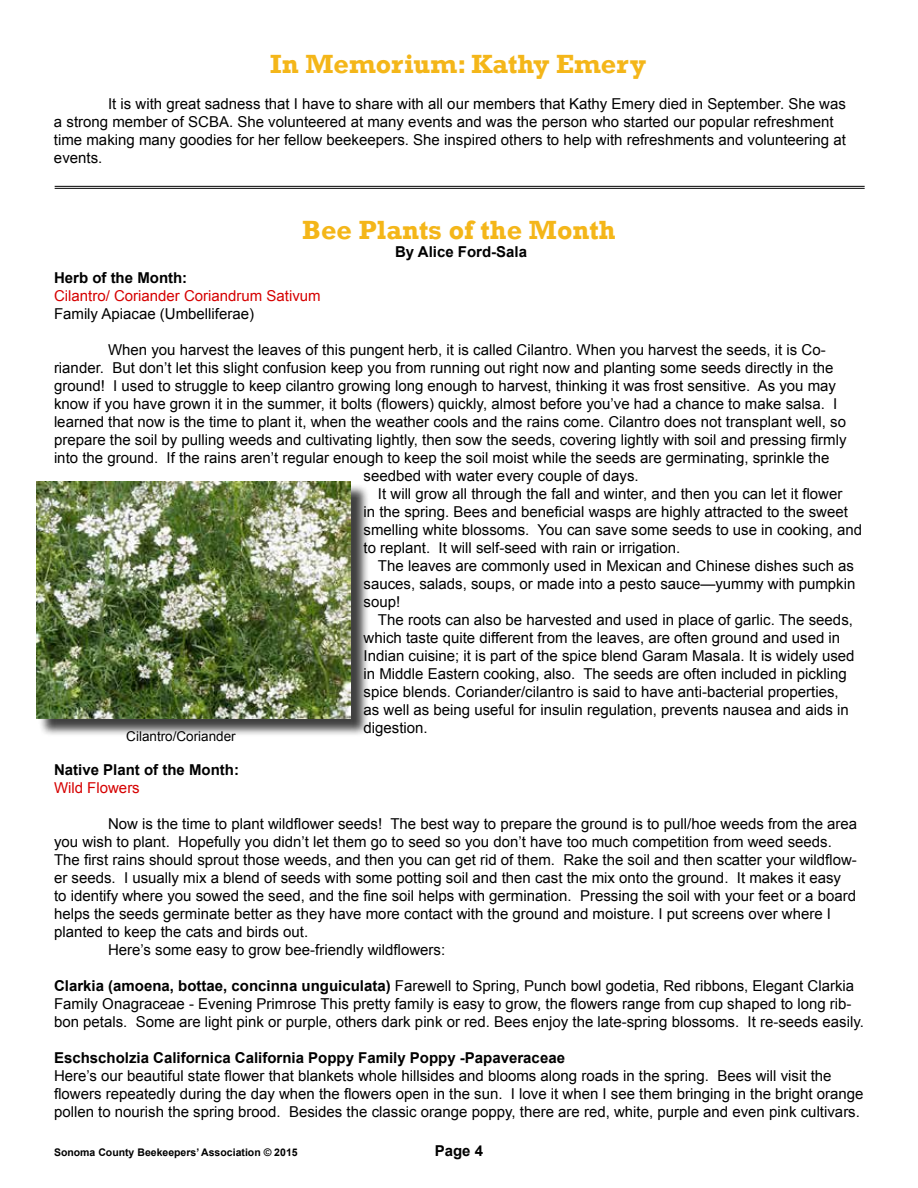
<style>
.page{position:relative;width:918px;height:1188px;background:#fff}
.page>*{position:absolute;margin:0;border:0;box-sizing:border-box;transform-origin:0 0}
.t1{font:700 27px "Rockwell";color:#f4b619}
.t2{font:15px/18px "Arial";color:#000}
.t3{font:700 15px "Arial";color:#000}
.t4{font:15px "Arial";color:#d60000}
.t5{font:13.5px "Arial";color:#000}
.t6{font:700 10.5px "Arial";color:#000}
.s1{font-weight:700}
</style>
<div class="page">
<div style="left:38px;top:484px;width:332px;height:253px;background:#000;opacity:.75"></div>
<img style="left:36px;top:482px;width:315px;height:236px">
<hr style="left:55px;top:186px;width:810px;height:1px;background:#000">
<hr style="left:55px;top:188px;width:810px;height:1px;background:#000">
<h1 class="t1" style="left:270px;top:47px;width:377px">In Memorium: Kathy Emery</h1>
<p class="t2" style="left:54px;top:94px;width:794px;text-indent:54px">It is with great sadness that I have to share with all our members that Kathy Emery died in September. She was a strong member of SCBA. She volunteered at many events and was the person who started our popular refreshment time making many goodies for her fellow beekeepers. She inspired others to help with refreshments and volunteering at events.</p>
<h1 class="t1" style="left:302px;top:214px;width:315px">Bee Plants of the Month</h1>
<p class="t3" style="left:395px;top:242px;width:133px">By Alice Ford-Sala</p>
<p class="t3" style="left:54px;top:267px;width:135px">Herb of the Month:</p>
<p class="t4" style="left:54px;top:285px;width:268px">Cilantro/ Coriander Coriandrum Sativum</p>
<p class="t2" style="left:54px;top:304px;width:202px">Family Apiacae (Umbelliferae)</p>
<p class="t2" style="left:108px;top:340px;width:719px">When you harvest the leaves of this pungent herb, it is called Cilantro. When you harvest the seeds, it is Co-</p>
<p class="t2" style="left:54px;top:358px;width:781px">riander. But don’t let this slight confusion keep you from running out right now and planting some seeds directly in the</p>
<p class="t2" style="left:54px;top:376px;width:784px">ground! I used to struggle to keep cilantro growing long enough to harvest, thinking it was frost sensitive. As you may</p>
<p class="t2" style="left:54px;top:394px;width:785px">know if you have grown it in the summer, it bolts (flowers) quickly, almost before you’ve had a chance to make salsa. I</p>
<p class="t2" style="left:54px;top:412px;width:794px">learned that now is the time to plant it, when the weather cools and the rains come. Cilantro does not transplant well, so</p>
<p class="t2" style="left:54px;top:430px;width:794px">prepare the soil by pulling weeds and cultivating lightly, then sow the seeds, covering lightly with soil and pressing firmly</p>
<p class="t2" style="left:54px;top:448px;width:777px">into the ground. If the rains aren’t regular enough to keep the soil moist while the seeds are germinating, sprinkle the</p>
<p class="t2" style="left:364px;top:466px;width:277px">seedbed with water every couple of days.</p>
<p class="t2" style="left:378px;top:484px;width:466px">It will grow all through the fall and winter, and then you can let it flower</p>
<p class="t2" style="left:364px;top:502px;width:486px">in the spring. Bees and beneficial wasps are highly attracted to the sweet</p>
<p class="t2" style="left:364px;top:520px;width:500px">smelling white blossoms. You can save some seeds to use in cooking, and</p>
<p class="t2" style="left:364px;top:538px;width:318px">to replant. It will self-seed with rain or irrigation.</p>
<p class="t2" style="left:378px;top:556px;width:478px">The leaves are commonly used in Mexican and Chinese dishes such as</p>
<p class="t2" style="left:364px;top:574px;width:493px">sauces, salads, soups, or made into a pesto sauce—yummy with pumpkin</p>
<p class="t2" style="left:364px;top:592px;width:38px">soup!</p>
<p class="t2" style="left:378px;top:610px;width:477px">The roots can also be harvested and used in place of garlic. The seeds,</p>
<p class="t2" style="left:364px;top:628px;width:478px">which taste quite different from the leaves, are often ground and used in</p>
<p class="t2" style="left:364px;top:646px;width:493px">Indian cuisine; it is part of the spice blend Garam Masala. It is widely used</p>
<p class="t2" style="left:364px;top:664px;width:485px">in Middle Eastern cooking, also. The seeds are often included in pickling</p>
<p class="t2" style="left:364px;top:682px;width:477px">spice blends. Coriander/cilantro is said to have anti-bacterial properties,</p>
<p class="t2" style="left:364px;top:700px;width:487px">as well as being useful for insulin regulation, prevents nausea and aids in</p>
<p class="t2" style="left:364px;top:718px;width:66px">digestion.</p>
<p class="t5" style="left:126px;top:727px;width:111px">Cilantro/Coriander</p>
<p class="t3" style="left:54px;top:759px;width:187px">Native Plant of the Month:</p>
<p class="t4" style="left:54px;top:777px;width:87px">Wild Flowers</p>
<p class="t2" style="left:108px;top:815px;width:751px">Now is the time to plant wildflower seeds! The best way to prepare the ground is to pull/hoe weeds from the area</p>
<p class="t2" style="left:54px;top:833px;width:779px">you wish to plant. Hopefully you didn’t let them go to seed so you don’t have too much competition from weed seeds.</p>
<p class="t2" style="left:54px;top:851px;width:804px">The first rains should sprout those weeds, and then you can get rid of them. Rake the soil and then scatter your wildflow-</p>
<p class="t2" style="left:54px;top:869px;width:789px">er seeds. I usually mix a blend of seeds with some potting soil and then cast the mix onto the ground. It makes it easy</p>
<p class="t2" style="left:54px;top:887px;width:804px">to identify where you sowed the seed, and the fine soil helps with germination. Pressing the soil with your feet or a board</p>
<p class="t2" style="left:54px;top:905px;width:779px">helps the seeds germinate better as they have more contact with the ground and moisture. I put screens over where I</p>
<p class="t2" style="left:54px;top:923px;width:256px">planted to keep the cats and birds out.</p>
<p class="t2" style="left:108px;top:941px;width:339px">Here’s some easy to grow bee-friendly wildflowers:</p>
<p class="t2" style="left:54px;top:977px;width:812px"><span class="s1">Clarkia (amoena, bottae, concinna unguiculata)</span> Farewell to Spring, Punch bowl godetia, Red ribbons, Elegant Clarkia<br>Family Onagraceae - Evening Primrose This pretty family is easy to grow, the flowers range from cup shaped to long rib&shy;bon petals. Some are light pink or purple, others dark pink or red. Bees enjoy the late-spring blossoms. It re-seeds easily.</p>
<p class="t3" style="left:54px;top:1047px;width:513px">Eschscholzia Californica California Poppy Family Poppy -Papaveraceae</p>
<p class="t2" style="left:54px;top:1067px;width:811px">Here’s our beautiful state flower that blankets whole hillsides and blooms along roads in the spring. Bees will visit the flowers repeatedly during the day when the flowers open in the sun. I love it when I see them bringing in the bright orange pollen to nourish the spring brood. Besides the classic orange poppy, there are red, white, purple and even pink cultivars.</p>
<p class="t6" style="left:54px;top:1145px;width:245px">Sonoma County Beekeepers’ Association © 2015</p>
<p class="t3" style="left:435px;top:1140px;width:50px">Page 4</p>
</div>
